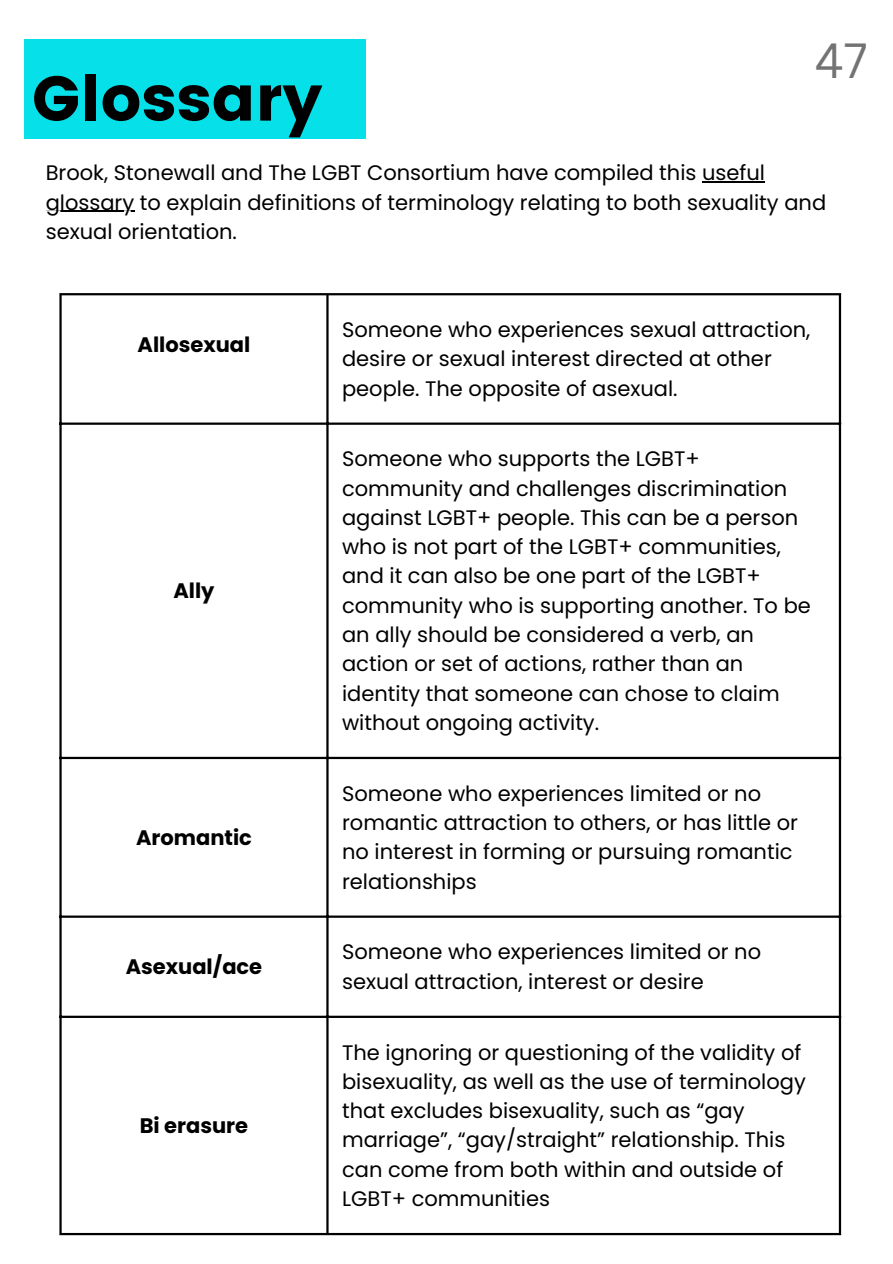
<style>
.page{position:relative;width:893px;height:1264px;background:#fff}
.page>*{position:absolute;margin:0;border:0;box-sizing:border-box;transform-origin:0 0}
.t1{font:63px "Poppins";color:#000}
.t2{font:48px "Canva Sans";color:#737373}
.t3{font:21px/29.2px "Poppins";color:#000}
.t4{font:700 21px "Poppins";color:#000}
</style>
<div class="page">
<div style="left:24px;top:40px;width:341px;height:99px;background:#05e0e9"></div>
<hr style="left:59px;top:295px;width:3px;height:937px;background:#000">
<hr style="left:326px;top:295px;width:2px;height:937px;background:#000">
<hr style="left:838px;top:295px;width:3px;height:937px;background:#000">
<hr style="left:59px;top:293px;width:782px;height:2px;background:#000">
<hr style="left:59px;top:422px;width:782px;height:3px;background:#000">
<hr style="left:59px;top:756px;width:782px;height:3px;background:#000">
<hr style="left:59px;top:915px;width:782px;height:2px;background:#000">
<hr style="left:59px;top:1015px;width:782px;height:2px;background:#000">
<hr style="left:59px;top:1232px;width:782px;height:3px;background:#000">
<hr style="left:702px;top:181px;width:63px;height:2px;background:#000">
<hr style="left:46px;top:211px;width:88px;height:1px;background:#000">
<p class="t1" style="left:32px;top:62px;width:292px">Glossary</p>
<p class="t2" style="left:814px;top:27px;width:54px">47</p>
<p class="t3" style="left:46px;top:158px;width:782px">Brook, Stonewall and The LGBT Consortium have compiled this useful glossary to explain definitions of terminology relating to both sexuality and sexual orientation.</p>
<p class="t4" style="left:137px;top:329px;width:114px">Allosexual</p>
<p class="t4" style="left:173px;top:576px;width:43px">Ally</p>
<p class="t4" style="left:136px;top:822px;width:117px">Aromantic</p>
<p class="t3" style="left:342px;top:315px;width:470px">Someone who experiences sexual attraction, desire or sexual interest directed at other people. The opposite of asexual.</p>
<p class="t3" style="left:342px;top:444px;width:470px">Someone who supports the LGBT+ community and challenges discrimination against LGBT+ people. This can be a person who is not part of the LGBT+ communities, and it can also be one part of the LGBT+ community who is supporting another. To be an ally should be considered a verb, an action or set of actions, rather than an identity that someone can chose to claim without ongoing activity.</p>
<p class="t3" style="left:342px;top:778px;width:457px">Someone who experiences limited or no romantic attraction to others, or has little or no interest in forming or pursuing romantic relationships</p>
<p class="t4" style="left:126px;top:952px;width:138px">Asexual/ace</p>
<p class="t3" style="left:342px;top:937px;width:420px">Someone who experiences limited or no sexual attraction, interest or desire</p>
<p class="t4" style="left:140px;top:1110px;width:110px">Bi erasure</p>
<p class="t3" style="left:342px;top:1037px;width:465px">The ignoring or questioning of the validity of bisexuality, as well as the use of terminology that excludes bisexuality, such as “gay marriage”, “gay/straight” relationship. This can come from both within and outside of LGBT+ communities</p>
</div>
